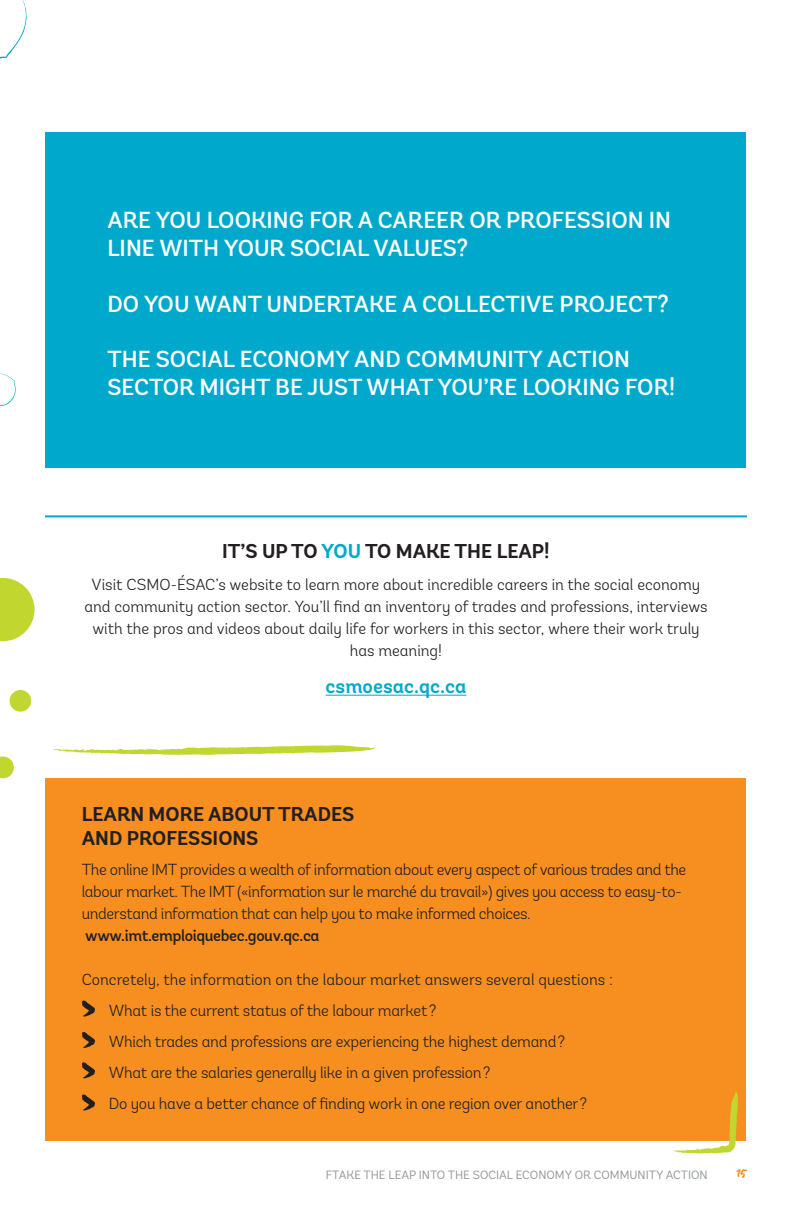
<style>
.page{position:relative;width:792px;height:1224px;background:#fff}
.page>*{position:absolute;margin:0;border:0;box-sizing:border-box;transform-origin:0 0}
.t1{font:500 23.2px/27.8px "Andes";color:#fff}
.t2{font:700 20px/24px "Andes";color:#231f20}
.t3{font:600 20px "Andes";color:#00a9cc}
.t4{font:300 16px/22px "Andes";letter-spacing:-.015em;color:#231f20}
.t5{font:500 16px "Andes";letter-spacing:-.025em;color:#231f20}
.t6{font:16px "Manus";color:#f68f20}
.t7{font:12px "Andes";color:#939598}
.s1{color:#00a9cc}
</style>
<div class="page">
<div style="left:46px;top:778px;width:700px;height:363px;background:#f68f20"></div>
<svg style="left:82px;top:1000px;width:13px;height:17px"></svg>
<svg style="left:82px;top:1032px;width:13px;height:16px"></svg>
<svg style="left:82px;top:1062px;width:13px;height:17px"></svg>
<svg style="left:82px;top:1094px;width:13px;height:17px"></svg>
<svg style="left:673px;top:1092px;width:65px;height:62px"></svg>
<svg style="left:52px;top:745px;width:323px;height:10px"></svg>
<hr style="left:45px;top:515px;width:702px;height:2px;background:#00a9cc">
<svg style="left:0;top:578px;width:35px;height:63px"></svg>
<div style="left:10px;top:690px;width:21px;height:22px;background:#c1d72f;border-radius:50%"></div>
<svg style="left:0;top:756px;width:14px;height:22px"></svg>
<svg style="left:0;top:0;width:27px;height:59px"></svg>
<svg style="left:0;top:374px;width:16px;height:32px"></svg>
<hr style="left:326px;top:695px;width:140px;height:1px;background:#00a9cc">
<div style="left:46px;top:132px;width:700px;height:336px;background:#00a9cc"></div>
<h1 class="t1" style="left:107px;top:207px;width:565px">ARE YOU LOOKING FOR A CAREER OR PROFESSION IN<br>LINE WITH YOUR SOCIAL VALUES?</h1>
<h1 class="t1" style="left:107px;top:290px;width:563px">DO YOU WANT UNDERTAKE A COLLECTIVE PROJECT?</h1>
<h1 class="t1" style="left:107px;top:346px;width:569px">THE SOCIAL ECONOMY AND COMMUNITY ACTION<br>SECTOR MIGHT BE JUST WHAT YOU’RE LOOKING FOR!</h1>
<p class="t2" style="left:222px;top:540px;width:329px">IT’S UP TO <span class="s1">YOU</span> TO MAKE THE LEAP!</p>
<p class="t4" style="left:84px;top:574px;width:625px;text-align:center">Visit CSMO-ÉSAC’s website to learn more about incredible careers in the social economy and community action sector. You’ll find an inventory of trades and professions, interviews with the pros and videos about daily life for workers in this sector, where their work truly has meaning!</p>
<p class="t3" style="left:326px;top:674px;width:142px">csmoesac.qc.ca</p>
<p class="t2" style="left:82px;top:803px;width:274px">LEARN MORE ABOUT TRADES<br>AND PROFESSIONS</p>
<p class="t4" style="left:82px;top:858px;width:606px">The online IMT provides a wealth of information about every aspect of various trades and the labour market. The IMT («information sur le marché du travail») gives you access to easy-to&shy;understand information that can help you to make informed choices.</p>
<p class="t5" style="left:85px;top:926px;width:236px">www.imt.emploiquebec.gouv.qc.ca</p>
<p class="t4" style="left:109px;top:964px;width:506px;line-height:31px;text-indent:-27px">Concretely, the information on the labour market answers several questions :<br>What is the current status of the labour market?<br>Which trades and professions are experiencing the highest demand?<br>What are the salaries generally like in a given profession?<br>Do you have a better chance of finding work in one region over another?</p>
<p class="t7" style="left:326px;top:1168px;width:383px">FTAKE THE LEAP INTO THE SOCIAL ECONOMY OR COMMUNITY ACTION</p>
<p class="t6" style="left:736px;top:1162px;width:12px">15</p>
</div>
